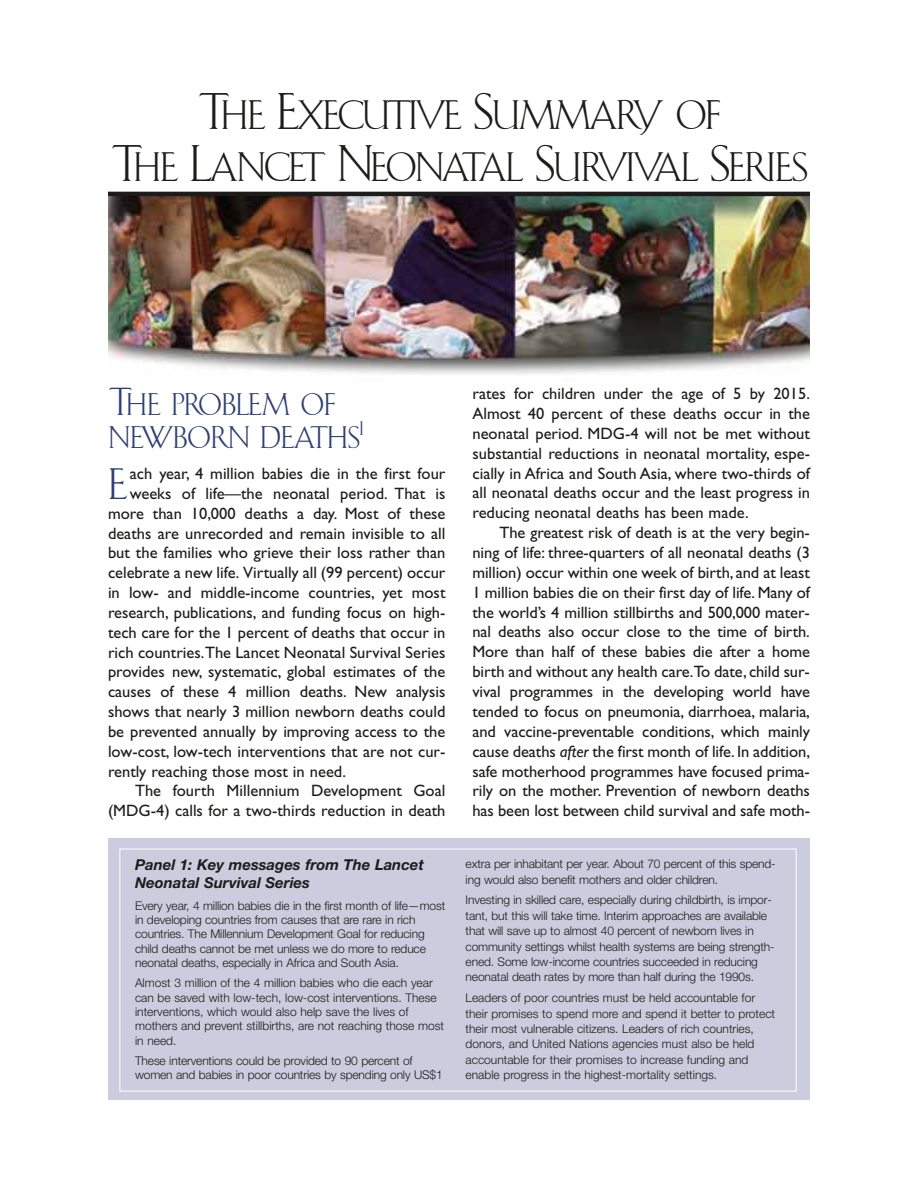
<style>
.page{position:relative;width:918px;height:1188px;background:#fff}
.page>*{position:absolute;margin:0;border:0;box-sizing:border-box;transform-origin:0 0}
.t1{font:43.5px/52.2px "Bauer Text Initials";letter-spacing:-.05em;color:#1c1c1a;text-align:center}
.t2{font:37.2px "Bauer Text Initials";color:#2e4072}
.t3{font:33px/33.3px "Bauer Text Initials";letter-spacing:-.02em;color:#2e4072}
.t4{font:16.5px/19.8px "Gill Sans";color:#1c1c1a;text-align:justify}
.t5{font:italic 700 15px/18px "Helvetica Neue";color:#1c1c1a}
.t6{font:300 12px/15.5px "Helvetica Neue";letter-spacing:-.01em;color:#1c1c1a}
.s1{font-style:italic}
</style>
<div class="page">
<img style="left:108px;top:196px;width:702px;height:178px">
<hr style="left:108px;top:192px;width:702px;height:4px;background:#1c1c1a">
<div style="left:108px;top:838px;width:702px;height:262px;background:#ccccde"></div>
<div style="left:120px;top:849px;width:676px;height:243px;border:1px solid #fff"></div>
<h1 class="t1" style="left:111px;top:88px;width:698px">The Executive Summary of<br>The Lancet Neonatal Survival Series</h1>
<h3 class="t3" style="left:108px;top:387px;width:256px">The problem of newborn deaths<sup>1</sup></h3>
<h2 class="t2" style="left:108px;top:464px;width:20px">E</h2>
<p class="t4" style="left:130px;top:465px;width:317px">ach year, 4 million babies die in the first four</p>
<p class="t4" style="left:130px;top:485px;width:317px">weeks of life—the neonatal period. That is</p>
<p class="t4" style="left:108px;top:505px;width:339px">more than 10,000 deaths a day. Most of these</p>
<p class="t4" style="left:108px;top:525px;width:339px">deaths are unrecorded and remain invisible to all</p>
<p class="t4" style="left:108px;top:545px;width:339px">but the families who grieve their loss rather than</p>
<p class="t4" style="left:108px;top:565px;width:339px">celebrate a new life. Virtually all (99 percent) occur</p>
<p class="t4" style="left:108px;top:584px;width:339px">in low- and middle-income countries, yet most</p>
<p class="t4" style="left:108px;top:604px;width:339px">research, publications, and funding focus on high-</p>
<p class="t4" style="left:108px;top:624px;width:339px">tech care for the 1 percent of deaths that occur in</p>
<p class="t4" style="left:108px;top:644px;width:339px">rich countries.The Lancet Neonatal Survival Series</p>
<p class="t4" style="left:108px;top:664px;width:339px">provides new, systematic, global estimates of the</p>
<p class="t4" style="left:108px;top:684px;width:339px">causes of these 4 million deaths. New analysis</p>
<p class="t4" style="left:108px;top:703px;width:339px">shows that nearly 3 million newborn deaths could</p>
<p class="t4" style="left:108px;top:723px;width:339px">be prevented annually by improving access to the</p>
<p class="t4" style="left:108px;top:743px;width:339px">low-cost, low-tech interventions that are not cur-</p>
<p class="t4" style="left:108px;top:763px;width:239px">rently reaching those most in need.</p>
<p class="t4" style="left:135px;top:783px;width:312px">The fourth Millennium Development Goal</p>
<p class="t4" style="left:108px;top:803px;width:339px">(MDG-4) calls for a two-thirds reduction in death</p>
<p class="t5" style="left:135px;top:857px;width:290px">Panel 1: Key messages from The Lancet<br>Neonatal Survival Series</p>
<p class="t6" style="left:135px;top:899px;width:312px;line-height:14.4px">Every year, 4 million babies die in the first month of life—most in developing countries from causes that are rare in rich countries. The Millennium Development Goal for reducing child deaths cannot be met unless we do more to reduce neonatal deaths, especially in Africa and South Asia.</p>
<p class="t6" style="left:135px;top:977px;width:311px;line-height:14.4px">Almost 3 million of the 4 million babies who die each year can be saved with low-tech, low-cost interventions. These interventions, which would also help save the lives of mothers and prevent stillbirths, are not reaching those most in need.</p>
<p class="t6" style="left:135px;top:1054px;width:309px;line-height:14.4px">These interventions could be provided to 90 percent of women and babies in poor countries by spending only US$1</p>
<p class="t4" style="left:473px;top:385px;width:339px">rates for children under the age of 5 by 2015.<br>Almost 40 percent of these deaths occur in the neonatal period. MDG-4 will not be met without substantial reductions in neonatal mortality, espe&shy;cially in Africa and South Asia, where two-thirds of all neonatal deaths occur and the least progress in reducing neonatal deaths has been made.</p>
<p class="t4" style="left:473px;top:524px;width:339px;text-indent:27px">The greatest risk of death is at the very begin&shy;ning of life: three-quarters of all neonatal deaths (3 million) occur within one week of birth, and at least 1 million babies die on their first day of life. Many of the world’s 4 million stillbirths and 500,000 mater&shy;nal deaths also occur close to the time of birth.<br>More than half of these babies die after a home birth and without any health care.To date, child sur&shy;vival programmes in the developing world have tended to focus on pneumonia, diarrhoea, malaria, and vaccine-preventable conditions, which mainly cause deaths <span class="s1">after</span> the first month of life.In addition, safe motherhood programmes have focused prima&shy;rily on the mother. Prevention of newborn deaths has been lost between child survival and safe moth-</p>
<p class="t6" style="left:466px;top:857px;width:312px">extra per inhabitant per year. About 70 percent of this spend&shy;ing would also benefit mothers and older children.</p>
<p class="t6" style="left:466px;top:893px;width:311px">Investing in skilled care, especially during childbirth, is impor&shy;tant, but this will take time. Interim approaches are available that will save up to almost 40 percent of newborn lives in community settings whilst health systems are being strength&shy;ened. Some low-income countries succeeded in reducing neonatal death rates by more than half during the 1990s.</p>
<p class="t6" style="left:466px;top:991px;width:311px">Leaders of poor countries must be held accountable for their promises to spend more and spend it better to protect their most vulnerable citizens. Leaders of rich countries, donors, and United Nations agencies must also be held accountable for their promises to increase funding and enable progress in the highest-mortality settings.</p>
</div>
